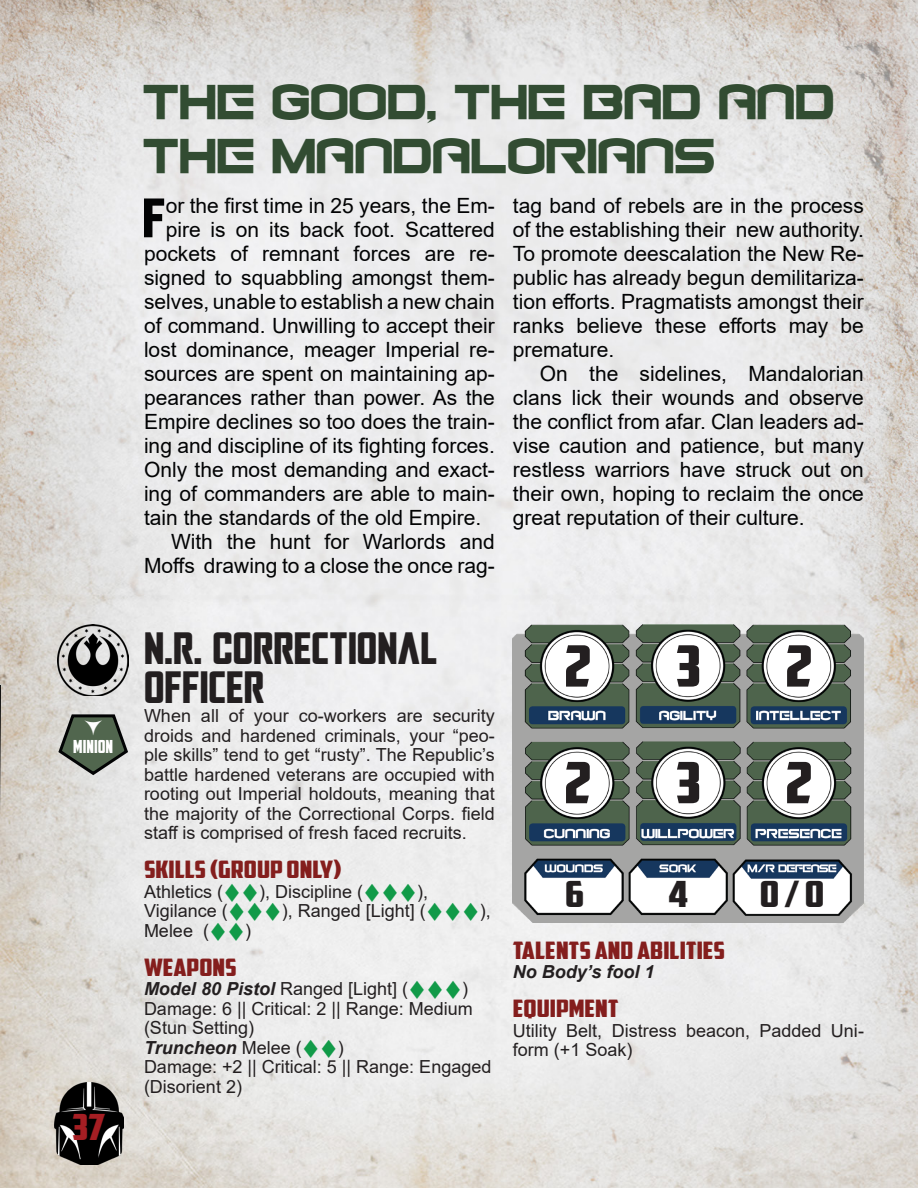
<style>
.page{position:relative;width:918px;height:1188px;background:#fff}
.page>*{position:absolute;margin:0;border:0;box-sizing:border-box;transform-origin:0 0}
.t1{font:57px "American Captain";color:#231f20;scale:1.25 1}
.t2{font:55.05px "Mandalore Expanded";color:#020304}
.t3{font:45px/54px "BD Nippori";color:#324c32}
.t4{font:45px/39px "Mandalore";color:#231f20;scale:1.1 1}
.t5{font:36px "American Captain";color:#231f20;scale:1.25 1}
.t6{font:36px "American Captain";color:#a51e23;scale:1.25 1}
.t7{font:24px "American Captain";color:#841e1d;scale:1.25 1}
.t8{font:21px/24px "Arial";color:#020304;text-align:justify}
.t9{font:18px/19.5px "Arial";color:#231f20;text-align:justify}
.t10{font:italic 700 18px "Arial";color:#231f20}
.t11{font:18px "American Captain";color:#fff}
.s1{font-weight:700;font-style:italic}
.s2{font-weight:400;font-style:normal}
</style>
<div class="page">
<img style="left:0;top:594px;width:918px;height:594px">
<img style="left:513px;top:624px;width:351px;height:299px">
<img style="left:54px;top:1083px;width:70px;height:82px">
<img style="left:0;top:685px;width:1px;height:144px">
<img style="left:0;top:0;width:918px;height:594px">
<img style="left:57px;top:624px;width:72px;height:72px">
<svg style="left:57px;top:713px;width:73px;height:65px;background:#7e887b"></svg>
<svg style="left:57px;top:173px;width:73px;height:64px;background:#e6e6e6"></svg>
<svg style="left:365px;top:883px;width:50px;height:18px"></svg>
<svg style="left:428px;top:903px;width:50px;height:18px"></svg>
<div style="left:211px;top:883px;width:69px;height:57px;background:#ededed"></div>
<svg style="left:410px;top:981px;width:50px;height:18px"></svg>
<svg style="left:304px;top:1039px;width:31px;height:18px"></svg>
<p class="t11" style="left:73px;top:736px;width:41px">MINION</p>
<h3 class="t6" style="left:72px;top:1106px;width:28px">37</h3>
<p class="t3" style="left:144px;top:77px;width:693px">THE GOOD, THE BAD AND<br>THE MANDALORIANS</p>
<p class="t2" style="left:142px;top:189px;width:25px">F</p>
<p class="t8" style="left:166px;top:194px;width:331px">or the first time in 25 years, the Em-</p>
<p class="t8" style="left:166px;top:218px;width:331px">pire is on its back foot. Scattered</p>
<p class="t8" style="left:144px;top:242px;width:352px">pockets of remnant forces are re-</p>
<p class="t8" style="left:144px;top:266px;width:352px">signed to squabbling amongst them-</p>
<p class="t8" style="left:144px;top:290px;width:352px">selves, unable to establish a new chain</p>
<p class="t8" style="left:144px;top:314px;width:352px">of command. Unwilling to accept their</p>
<p class="t8" style="left:144px;top:338px;width:352px">lost dominance, meager Imperial re-</p>
<p class="t8" style="left:144px;top:362px;width:352px">sources are spent on maintaining ap-</p>
<p class="t8" style="left:144px;top:386px;width:352px">pearances rather than power. As the</p>
<p class="t8" style="left:144px;top:410px;width:352px">Empire declines so too does the train-</p>
<p class="t8" style="left:144px;top:434px;width:352px">ing and discipline of its fighting forces.</p>
<p class="t8" style="left:144px;top:458px;width:352px">Only the most demanding and exact-</p>
<p class="t8" style="left:144px;top:482px;width:352px">ing of commanders are able to main-</p>
<p class="t8" style="left:144px;top:506px;width:339px">tain the standards of the old Empire.</p>
<p class="t8" style="left:144px;top:530px;width:352px;text-align:right">With the hunt for Warlords and<br>Moffs drawing to a close the once rag-</p>
<p class="t8" style="left:513px;top:194px;width:352px">tag band of rebels are in the process of the establishing their new authority.<br>To promote deescalation the New Re&shy;public has already begun demilitariza&shy;tion efforts. Pragmatists amongst their ranks believe these efforts may be premature.</p>
<p class="t8" style="left:513px;top:362px;width:352px;text-indent:27px">On the sidelines, Mandalorian clans lick their wounds and observe the conflict from afar. Clan leaders ad&shy;vise caution and patience, but many restless warriors have struck out on their own, hoping to reclaim the once great reputation of their culture.</p>
<p class="t4" style="left:144px;top:627px;width:268px">N.R. CORRECTIONAL<br>OFFICER</p>
<p class="t9" style="left:144px;top:706px;width:352px">When all of your co-workers are security droids and hardened criminals, your “peo&shy;ple skills” tend to get “rusty”. The Republic’s battle hardened veterans are occupied with rooting out Imperial holdouts, meaning that the majority of the Correctional Corps. field staff is comprised of fresh faced recruits.</p>
<p class="t7" style="left:144px;top:855px;width:160px">SKILLS (GROUP ONLY)</p>
<p class="t9" style="left:144px;top:881px;width:81px">Athletics (</p>
<p class="t9" style="left:259px;top:881px;width:106px">), Discipline (</p>
<p class="t9" style="left:417px;top:881px;width:12px">),</p>
<p class="t9" style="left:144px;top:901px;width:85px">Vigilance (</p>
<p class="t9" style="left:282px;top:901px;width:146px">), Ranged [Light] (</p>
<p class="t9" style="left:480px;top:901px;width:12px">),</p>
<p class="t9" style="left:144px;top:920px;width:67px">Melee (</p>
<p class="t9" style="left:245px;top:920px;width:7px">)</p>
<p class="t7" style="left:144px;top:952px;width:76px">WEAPONS</p>
<p class="t9" style="left:144px;top:979px;width:266px"><span class="s1">Model 80 Pistol</span> Ranged [Light] (</p>
<p class="t9" style="left:462px;top:979px;width:7px">)</p>
<p class="t9" style="left:144px;top:998px;width:330px">Damage: 6 || Critical: 2 || Range: Medium</p>
<p class="t9" style="left:144px;top:1018px;width:112px">(Stun Setting)</p>
<p class="t10" style="left:144px;top:1035px;width:159px">Truncheon <span class="s2">Melee (</span></p>
<p class="t9" style="left:338px;top:1037px;width:7px">)</p>
<p class="t9" style="left:144px;top:1057px;width:349px">Damage: +2 || Critical: 5 || Range: Engaged</p>
<p class="t9" style="left:144px;top:1076px;width:100px">(Disorient 2)</p>
<p class="t1" style="left:564px;top:632px;width:24px">2</p>
<p class="t1" style="left:676px;top:632px;width:22px">3</p>
<p class="t1" style="left:785px;top:632px;width:24px">2</p>
<p class="t1" style="left:564px;top:748px;width:24px">2</p>
<p class="t1" style="left:676px;top:748px;width:22px">3</p>
<p class="t1" style="left:785px;top:748px;width:24px">2</p>
<p class="t5" style="left:668px;top:872px;width:18px">4</p>
<p class="t5" style="left:760px;top:872px;width:53px">0/0</p>
<p class="t7" style="left:513px;top:936px;width:171px">TALENTS AND ABILITIES</p>
<p class="t10" style="left:513px;top:960px;width:143px">No Body’s fool 1</p>
<p class="t7" style="left:513px;top:994px;width:86px">EQUIPMENT</p>
<p class="t9" style="left:513px;top:1020px;width:353px">Utility Belt, Distress beacon, Padded Uni&shy;form (+1 Soak)</p>
<p class="t5" style="left:565px;top:872px;width:17px">6</p>
</div>
